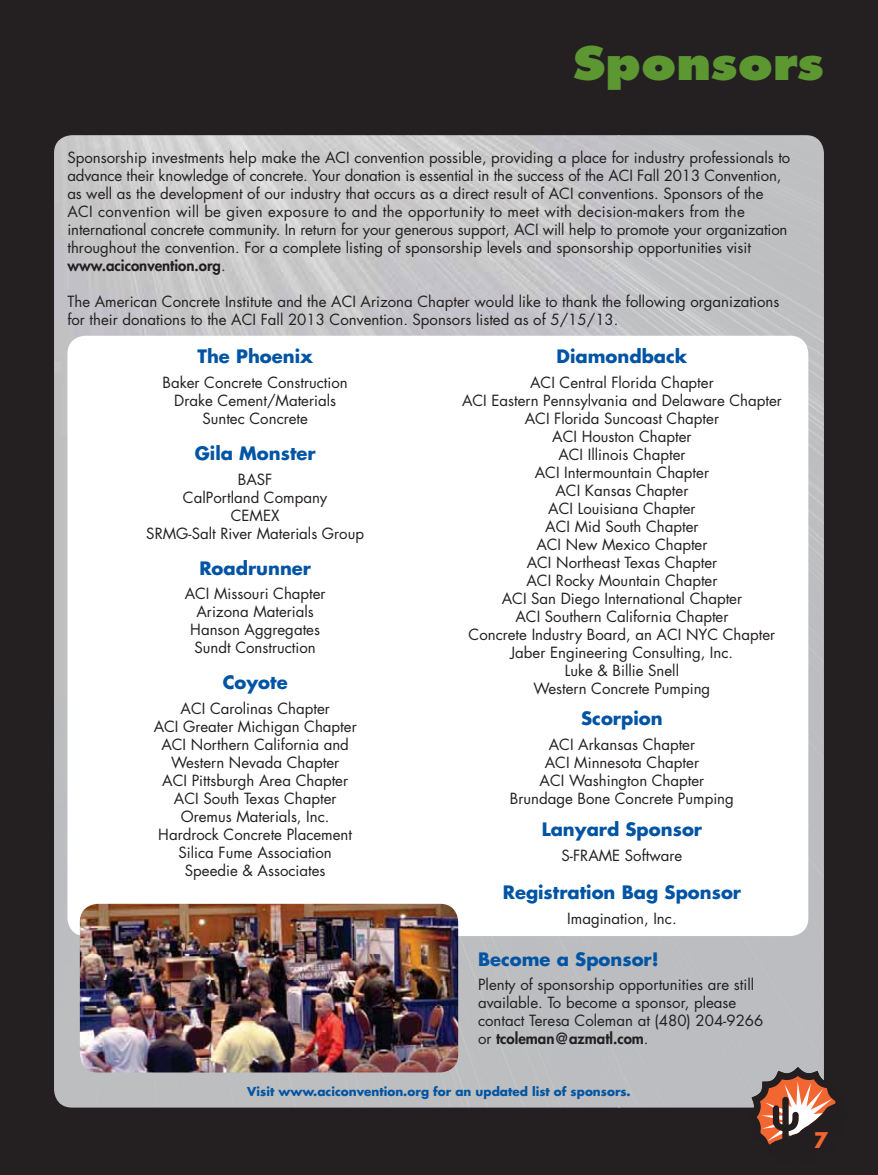
<style>
.page{position:relative;width:878px;height:1175px;background:#fff}
.page>*{position:absolute;margin:0;border:0;box-sizing:border-box;transform-origin:0 0}
.t1{font:800 45px "Futura";color:#5d9732;scale:1.1 1}
.t2{font:700 21px "Futura";color:#f26631}
.t3{font:700 18px "Futura";color:#0054a4}
.t4{font:15px/18px "Futura";color:#231f20;text-align:center}
.t5{font:700 12px "Futura";color:#0054a4}
.s1{font-weight:800}
</style>
<div class="page">
<div style="left:0;top:0;width:878px;height:159px;background:#242021"></div>
<div style="left:0;top:159px;width:102px;height:1015px;background:#242021"></div>
<div style="left:775px;top:159px;width:103px;height:1015px;background:#242021"></div>
<div style="left:102px;top:1107px;width:673px;height:67px;background:#242021"></div>
<img style="left:54px;top:135px;width:770px;height:972px">
<div style="left:67px;top:336px;width:741px;height:600px;background:#fff;border-radius:18px"></div>
<img style="left:80px;top:903px;width:378px;height:169px;border-radius:18px">
<svg style="left:747px;top:1067px;width:101px;height:100px;background:#694e45"></svg>
<h1 class="t1" style="left:572px;top:44px;width:230px">Sponsors</h1>
<p class="t4" style="left:67px;top:149px;width:724px;text-align:left">Sponsorship investments help make the ACI convention possible, providing a place for industry professionals to advance their knowledge of concrete. Your donation is essential in the success of the ACI Fall 2013 Convention, as well as the development of our industry that occurs as a direct result of ACI conventions. Sponsors of the ACI convention will be given exposure to and the opportunity to meet with decision-makers from the international concrete community. In return for your generous support, ACI will help to promote your organization throughout the convention. For a complete listing of sponsorship levels and sponsorship opportunities visit <span class="s1">www.aciconvention.org</span>.</p>
<p class="t4" style="left:67px;top:293px;width:713px;text-align:left">The American Concrete Institute and the ACI Arizona Chapter would like to thank the following organizations for their donations to the ACI Fall 2013 Convention. Sponsors listed as of 5/15/13.</p>
<p class="t3" style="left:197px;top:348px;width:117px">The Phoenix</p>
<p class="t4" style="left:162px;top:374px;width:187px">Baker Concrete Construction<br>Drake Cement/Materials<br>Suntec Concrete</p>
<p class="t3" style="left:195px;top:445px;width:122px">Gila Monster</p>
<p class="t4" style="left:146px;top:471px;width:219px">BASF<br>CalPortland Company<br>CEMEX<br>SRMG-Salt River Materials Group</p>
<p class="t3" style="left:199px;top:559px;width:113px">Roadrunner</p>
<p class="t4" style="left:185px;top:586px;width:142px">ACI Missouri Chapter<br>Arizona Materials<br>Hanson Aggregates<br>Sundt Construction</p>
<p class="t3" style="left:223px;top:674px;width:66px">Coyote</p>
<p class="t4" style="left:154px;top:701px;width:204px">ACI Carolinas Chapter<br>ACI Greater Michigan Chapter<br>ACI Northern California and<br>Western Nevada Chapter<br>ACI Pittsburgh Area Chapter<br>ACI South Texas Chapter<br>Oremus Materials, Inc.<br>Hardrock Concrete Placement<br>Silica Fume Association<br>Speedie &amp; Associates</p>
<p class="t3" style="left:556px;top:348px;width:132px">Diamondback</p>
<p class="t4" style="left:462px;top:374px;width:321px">ACI Central Florida Chapter<br>ACI Eastern Pennsylvania and Delaware Chapter<br>ACI Florida Suncoast Chapter<br>ACI Houston Chapter<br>ACI Illinois Chapter<br>ACI Intermountain Chapter<br>ACI Kansas Chapter<br>ACI Louisiana Chapter<br>ACI Mid South Chapter<br>ACI New Mexico Chapter<br>ACI Northeast Texas Chapter<br>ACI Rocky Mountain Chapter<br>ACI San Diego International Chapter<br>ACI Southern California Chapter<br>Concrete Industry Board, an ACI NYC Chapter<br>Jaber Engineering Consulting, Inc.<br>Luke &amp; Billie Snell<br>Western Concrete Pumping</p>
<p class="t3" style="left:581px;top:710px;width:83px">Scorpion</p>
<p class="t4" style="left:510px;top:737px;width:225px">ACI Arkansas Chapter<br>ACI Minnesota Chapter<br>ACI Washington Chapter<br>Brundage Bone Concrete Pumping</p>
<p class="t3" style="left:541px;top:820px;width:162px">Lanyard Sponsor</p>
<p class="t4" style="left:561px;top:847px;width:122px">S-FRAME Software</p>
<p class="t3" style="left:502px;top:883px;width:240px">Registration Bag Sponsor</p>
<p class="t4" style="left:567px;top:910px;width:111px">Imagination, Inc.</p>
<p class="t3" style="left:478px;top:951px;width:182px">Become a Sponsor!</p>
<p class="t4" style="left:478px;top:976px;width:287px;text-align:left">Plenty of sponsorship opportunities are still available. To become a sponsor, please contact Teresa Coleman at (480) 204-9266 or <span class="s1">tcoleman@azmatl.com</span>.</p>
<p class="t5" style="left:247px;top:1086px;width:385px">Visit www.aciconvention.org for an updated list of sponsors.</p>
<h2 class="t2" style="left:814px;top:1130px;width:16px">7</h2>
</div>
